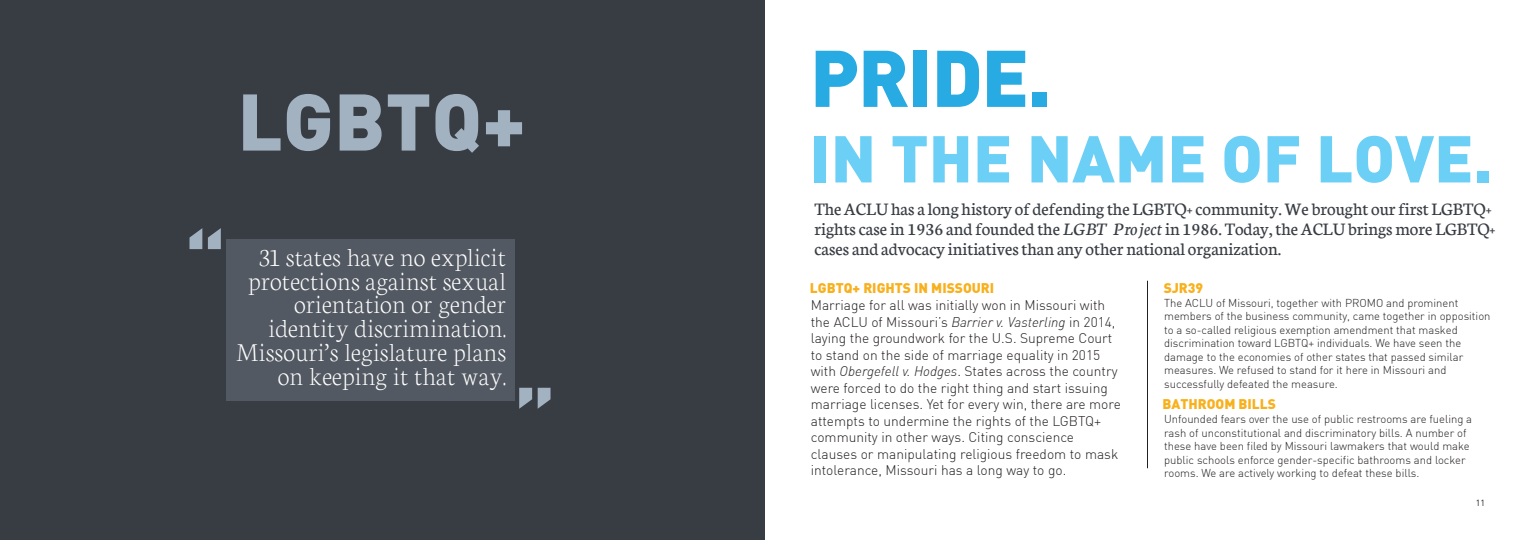
<style>
.page{position:relative;width:1530px;height:540px;background:#fff}
.page>*{position:absolute;margin:0;border:0;box-sizing:border-box;transform-origin:0 0}
.t1{font:900 78.88px "DIN";color:#a2b2c1}
.t2{font:900 78.88px "DIN";letter-spacing:-.02em;color:#27abe2}
.t3{font:900 65px "DIN";color:#6bcff6}
.t4{font:200 27.5px/23.8px "Neuton";color:#fff;text-align:right}
.t5{font:18.75px/20px "Neuton";color:#383d43}
.t6{font:300 13.75px/16.5px "DIN";color:#231f20}
.t7{font:900 13.75px "DIN";color:#f8b01c}
.t8{font:300 11.25px/13.5px "DIN";color:#231f20}
.t9{font:8.75px "DIN";color:#231f20}
.s1{font-style:italic}
</style>
<div class="page">
<div style="left:0;top:0;width:765px;height:540px;background:#383d43"></div>
<div style="left:226px;top:239px;width:289px;height:162px;background:#525962"></div>
<hr style="left:1147px;top:281px;width:1px;height:187px;background:#231f20">
<h1 class="t1" style="left:238px;top:69px;width:290px">LGBTQ+</h1>
<h1 class="t1" style="left:185px;top:212px;width:42px">“</h1>
<h3 class="t4" style="left:236px;top:245px;width:271px">31 states have no explicit protections against sexual orientation or gender identity discrimination.<br>Missouri’s legislature plans on keeping it that way.</h3>
<h1 class="t1" style="left:555px;top:424px;width:42px;rotate:-180deg">“</h1>
<h1 class="t2" style="left:810px;top:26px;width:243px">PRIDE.</h1>
<h2 class="t3" style="left:810px;top:115px;width:684px">IN THE NAME OF LOVE.</h2>
<p class="t5" style="left:814px;top:200px;width:682px">The ACLU has a long history of defending the LGBTQ+ community. We brought our first LGBTQ+ rights case in 1936 and founded the <span class="s1">LGBT Project</span> in 1986. Today, the ACLU brings more LGBTQ+ cases and advocacy initiatives than any other national organization.</p>
<p class="t7" style="left:810px;top:279px;width:186px">LGBTQ+ RIGHTS IN MISSOURI</p>
<p class="t7" style="left:1164px;top:279px;width:41px">SJR39</p>
<p class="t6" style="left:811px;top:297px;width:312px">Marriage for all was initially won in Missouri with the ACLU of Missouri’s <span class="s1">Barrier v. Vasterling</span> in 2014, laying the groundwork for the U.S. Supreme Court to stand on the side of marriage equality in 2015 with <span class="s1">Obergefell v. Hodges</span>. States across the country were forced to do the right thing and start issuing marriage licenses. Yet for every win, there are more attempts to undermine the rights of the LGBTQ+ community in other ways. Citing conscience clauses or manipulating religious freedom to mask intolerance, Missouri has a long way to go.</p>
<p class="t8" style="left:1164px;top:296px;width:328px">The ACLU of Missouri, together with PROMO and prominent members of the business community, came together in opposition to a so-called religious exemption amendment that masked discrimination toward LGBTQ+ individuals. We have seen the damage to the economies of other states that passed similar measures. We refused to stand for it here in Missouri and successfully defeated the measure.</p>
<p class="t7" style="left:1162px;top:395px;width:115px">BATHROOM BILLS</p>
<p class="t8" style="left:1164px;top:412px;width:310px">Unfounded fears over the use of public restrooms are fueling a rash of unconstitutional and discriminatory bills. A number of these have been filed by Missouri lawmakers that would make public schools enforce gender-specific bathrooms and locker rooms. We are actively working to defeat these bills.</p>
<p class="t9" style="left:1476px;top:497px;width:11px">11</p>
</div>
